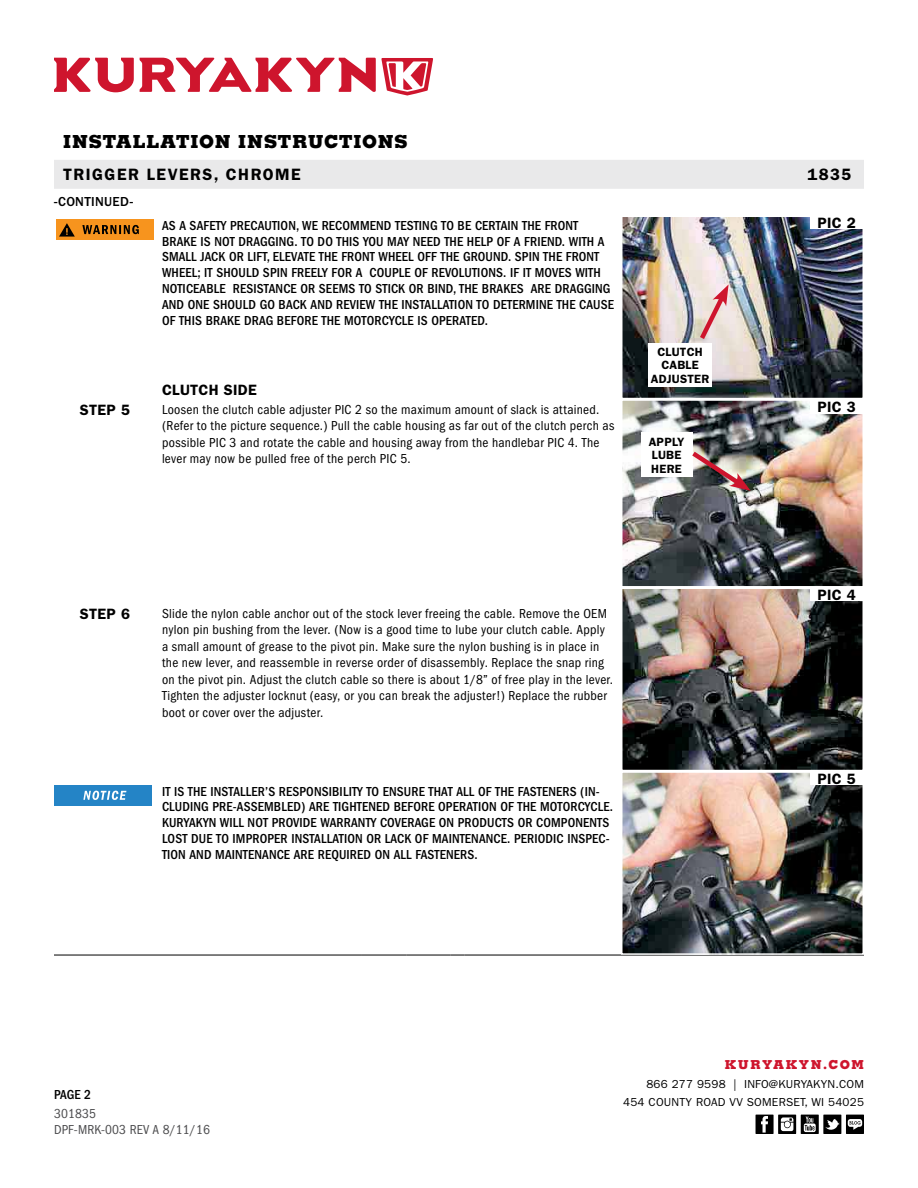
<style>
.page{position:relative;width:918px;height:1188px;background:#fff}
.page>*{position:absolute;margin:0;border:0;box-sizing:border-box;transform-origin:0 0}
.t1{font:800 18px "Memphis";letter-spacing:.04em;color:#000}
.t2{font:600 16.5px "Franklin Gothic";letter-spacing:.09em;color:#000}
.t3{font:600 15px "Franklin Gothic";letter-spacing:.02em;color:#000}
.t4{font:500 condensed 13.5px/15.8px "Franklin Gothic";letter-spacing:.01em;color:#000}
.t5{font:condensed 13.5px/16.5px "Franklin Gothic";letter-spacing:.02em;color:#000}
.t6{font:condensed 13.5px/15.8px "Franklin Gothic";letter-spacing:.01em;color:#4d4d4f}
.t7{font:500 13.5px "Franklin Gothic";letter-spacing:.025em;color:#000}
.t8{font:800 12.3px "Memphis";letter-spacing:.12em;color:#ce152d}
.t9{font:600 12px/13.5px "Franklin Gothic";letter-spacing:.02em;color:#000}
.t10{font:11.7px/18px "Franklin Gothic";letter-spacing:.02em;color:#000;text-align:right}
</style>
<div class="page">
<svg style="left:54px;top:58px;width:379px;height:38px"></svg>
<div style="left:54px;top:160px;width:810px;height:29px;background:#e9e9ea"></div>
<div style="left:846px;top:1115px;width:18px;height:19px;background:#000"></div>
<svg style="left:848px;top:1119px;width:14px;height:11px"></svg>
<svg style="left:778px;top:1115px;width:18px;height:19px"></svg>
<svg style="left:781px;top:1117px;width:12px;height:14px"></svg>
<div style="left:756px;top:1115px;width:18px;height:19px;background:#000"></div>
<svg style="left:761px;top:1116px;width:7px;height:17px"></svg>
<svg style="left:801px;top:1115px;width:18px;height:19px"></svg>
<svg style="left:804px;top:1117px;width:12px;height:15px"></svg>
<div style="left:823px;top:1115px;width:18px;height:19px;background:#000"></div>
<svg style="left:825px;top:1119px;width:15px;height:11px"></svg>
<hr style="left:54px;top:955px;width:54px;height:1px;background:#000">
<hr style="left:108px;top:955px;width:54px;height:1px;background:#000">
<hr style="left:162px;top:955px;width:200px;height:1px;background:#000">
<hr style="left:362px;top:955px;width:44px;height:1px;background:#000">
<hr style="left:406px;top:955px;width:45px;height:1px;background:#000">
<svg style="left:451px;top:955px;width:13px;height:1px"></svg>
<hr style="left:464px;top:955px;width:157px;height:1px;background:#000">
<hr style="left:621px;top:955px;width:243px;height:1px;background:#000">
<div style="left:56px;top:220px;width:98px;height:20px;background:#f7941e"></div>
<svg style="left:82px;top:225px;width:57px;height:9px"></svg>
<svg style="left:59px;top:223px;width:16px;height:14px"></svg>
<img style="left:624px;top:219px;width:237px;height:733px">
<div style="left:621px;top:216px;width:243px;height:183px;border:2px solid #fff"></div>
<div style="left:621px;top:399px;width:243px;height:189px;border:2px solid #fff"></div>
<div style="left:621px;top:588px;width:243px;height:183px;border:2px solid #fff"></div>
<div style="left:621px;top:771px;width:243px;height:184px;border:2px solid #fff"></div>
<div style="left:54px;top:785px;width:97px;height:20px;background:#2484c6"></div>
<svg style="left:83px;top:791px;width:43px;height:9px"></svg>
<div style="left:810px;top:216px;width:54px;height:13px;background:#fff"></div>
<div style="left:641px;top:433px;width:51px;height:44px;background:#fff"></div>
<div style="left:648px;top:343px;width:64px;height:43px;background:#fff"></div>
<div style="left:810px;top:400px;width:54px;height:13px;background:#fff"></div>
<div style="left:810px;top:588px;width:54px;height:13px;background:#fff"></div>
<div style="left:810px;top:771px;width:54px;height:14px;background:#fff"></div>
<svg style="left:696px;top:284px;width:33px;height:60px;background:#e6c1bf"></svg>
<img style="left:687px;top:447px;width:64px;height:44px">
<h1 class="t1" style="left:63px;top:130px;width:346px">INSTALLATION INSTRUCTIONS</h1>
<p class="t2" style="left:63px;top:165px;width:239px">TRIGGER LEVERS, CHROME</p>
<p class="t2" style="left:807px;top:165px;width:46px">1835</p>
<p class="t7" style="left:54px;top:194px;width:81px">-CONTINUED-</p>
<p class="t4" style="left:162px;top:218px;width:454px">AS A SAFETY PRECAUTION, WE RECOMMEND TESTING TO BE CERTAIN THE FRONT BRAKE IS NOT DRAGGING. TO DO THIS YOU MAY NEED THE HELP OF A FRIEND. WITH A SMALL JACK OR LIFT, ELEVATE THE FRONT WHEEL OFF THE GROUND. SPIN THE FRONT WHEEL; IT SHOULD SPIN FREELY FOR A COUPLE OF REVOLUTIONS. IF IT MOVES WITH NOTICEABLE RESISTANCE OR SEEMS TO STICK OR BIND, THE BRAKES ARE DRAGGING AND ONE SHOULD GO BACK AND REVIEW THE INSTALLATION TO DETERMINE THE CAUSE OF THIS BRAKE DRAG BEFORE THE MOTORCYCLE IS OPERATED.</p>
<p class="t3" style="left:162px;top:381px;width:96px">CLUTCH SIDE</p>
<p class="t3" style="left:80px;top:401px;width:52px">STEP 5</p>
<p class="t5" style="left:162px;top:401px;width:454px">Loosen the clutch cable adjuster PIC 2 so the maximum amount of slack is attained. (Refer to the picture sequence.) Pull the cable housing as far out of the clutch perch as possible PIC 3 and rotate the cable and housing away from the handlebar PIC 4. The lever may now be pulled free of the perch PIC 5.</p>
<p class="t9" style="left:651px;top:345px;width:60px;text-align:center">CLUTCH<br>CABLE<br>ADJUSTER</p>
<p class="t9" style="left:649px;top:435px;width:37px">APPLY<br>LUBE<br>HERE</p>
<p class="t3" style="left:80px;top:605px;width:52px">STEP 6</p>
<p class="t5" style="left:162px;top:605px;width:453px">Slide the nylon cable anchor out of the stock lever freeing the cable. Remove the OEM nylon pin bushing from the lever. (Now is a good time to lube your clutch cable. Apply a small amount of grease to the pivot pin. Make sure the nylon bushing is in place in the new lever, and reassemble in reverse order of disassembly. Replace the snap ring on the pivot pin. Adjust the clutch cable so there is about 1/8” of free play in the lever.<br>Tighten the adjuster locknut (easy, or you can break the adjuster!) Replace the rubber boot or cover over the adjuster.</p>
<p class="t4" style="left:162px;top:783px;width:453px">IT IS THE INSTALLER’S RESPONSIBILITY TO ENSURE THAT ALL OF THE FASTENERS (IN-CLUDING PRE-ASSEMBLED) ARE TIGHTENED BEFORE OPERATION OF THE MOTORCYCLE.<br>KURYAKYN WILL NOT PROVIDE WARRANTY COVERAGE ON PRODUCTS OR COMPONENTS LOST DUE TO IMPROPER INSTALLATION OR LACK OF MAINTENANCE. PERIODIC INSPEC-TION AND MAINTENANCE ARE REQUIRED ON ALL FASTENERS.</p>
<p class="t3" style="left:818px;top:214px;width:40px">PIC 2</p>
<p class="t3" style="left:818px;top:398px;width:40px">PIC 3</p>
<p class="t3" style="left:818px;top:586px;width:40px">PIC 4</p>
<p class="t3" style="left:818px;top:770px;width:40px">PIC 5</p>
<p class="t4" style="left:54px;top:1087px;width:39px">PAGE 2</p>
<p class="t6" style="left:54px;top:1106px;width:157px">301835<br>DPF-MRK-003 REV A 8/11/16</p>
<p class="t8" style="left:725px;top:1057px;width:141px">KURYAKYN.COM</p>
<p class="t10" style="left:623px;top:1076px;width:242px">866 277 9598 | INFO@KURYAKYN.COM<br>454 COUNTY ROAD VV SOMERSET, WI 54025</p>
</div>
